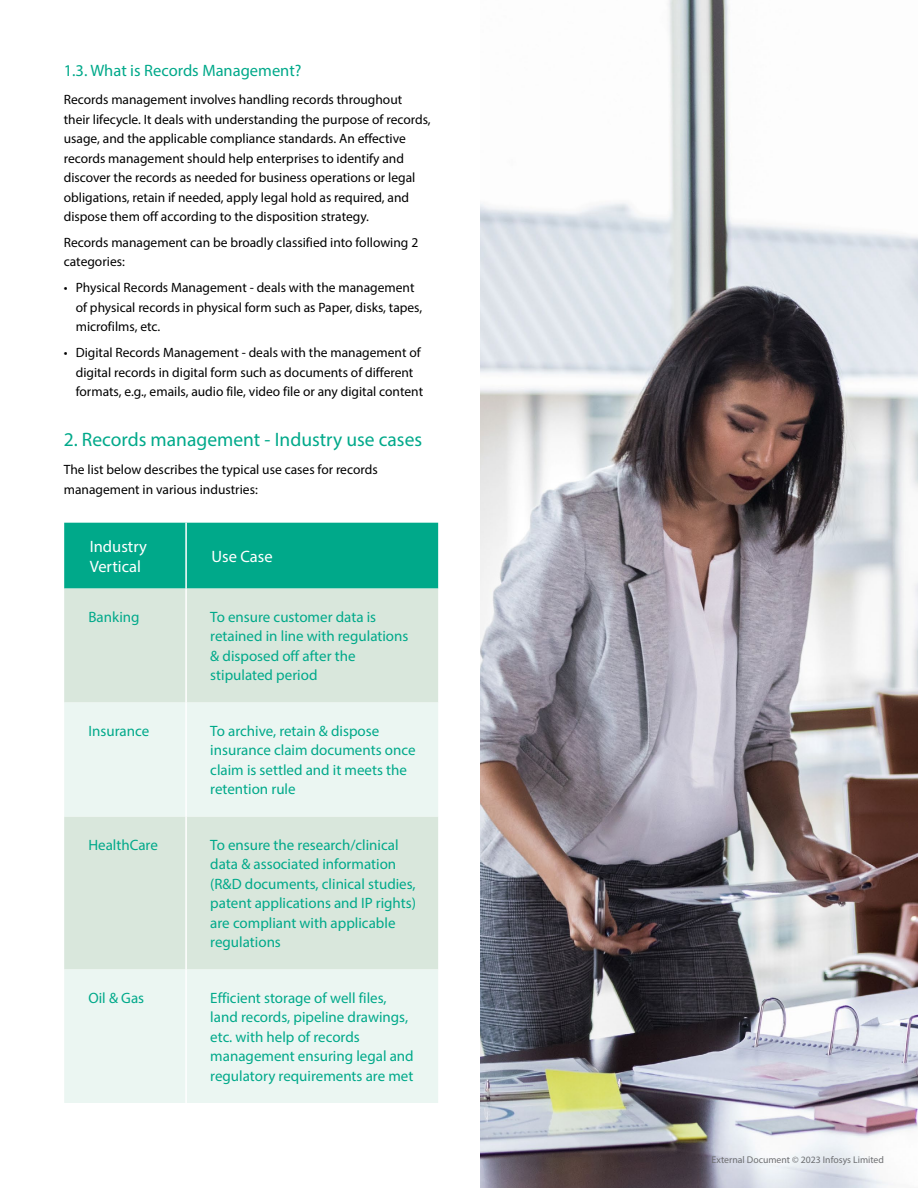
<style>
.page{position:relative;width:918px;height:1188px;background:#fff}
.page>*{position:absolute;margin:0;border:0;box-sizing:border-box;transform-origin:0 0}
.t1{font:19.5px "Myriad Pro";color:#00a98a}
.t2{font:16.5px "Myriad Pro";color:#00a98a}
.t3{font:16.5px/19.5px "Myriad Pro";color:#fff}
.t4{font:15px/19.5px "Myriad Pro";color:#00a98a}
.t5{font:13.5px/19.5px "Myriad Pro";color:#000}
.t6{font:9.75px "Myriad Pro";color:#6d6e71}
</style>
<div class="page">
<div style="left:64px;top:523px;width:374px;height:66px;background:#00a98a"></div>
<div style="left:64px;top:589px;width:374px;height:114px;background:#d9e7dc"></div>
<svg style="left:64px;top:703px;width:374px;height:400px;background:#e4f0e9"></svg>
<hr style="left:185px;top:523px;width:2px;height:66px;background:#fff">
<hr style="left:185px;top:589px;width:2px;height:114px;background:#fff">
<hr style="left:185px;top:703px;width:2px;height:114px;background:#fff">
<hr style="left:185px;top:817px;width:2px;height:152px;background:#fff">
<hr style="left:185px;top:969px;width:2px;height:134px;background:#fff">
<img style="left:480px;top:0;width:438px;height:1188px">
<p class="t2" style="left:64px;top:60px;width:239px">1.3. What is Records Management?</p>
<p class="t5" style="left:64px;top:90px;width:368px">Records management involves handling records throughout their lifecycle. It deals with understanding the purpose of records, usage, and the applicable compliance standards. An effective records management should help enterprises to identify and discover the records as needed for business operations or legal obligations, retain if needed, apply legal hold as required, and dispose them off according to the disposition strategy.</p>
<p class="t5" style="left:64px;top:233px;width:356px">Records management can be broadly classified into following 2 categories:</p>
<p class="t5" style="left:76px;top:278px;width:348px;text-indent:-12px">• Physical Records Management - deals with the management of physical records in physical form such as Paper, disks, tapes, microfilms, etc.</p>
<p class="t5" style="left:76px;top:343px;width:349px;text-indent:-12px">• Digital Records Management - deals with the management of digital records in digital form such as documents of different formats, e.g., emails, audio file, video file or any digital content</p>
<h1 class="t1" style="left:64px;top:428px;width:360px">2. Records management - Industry use cases</h1>
<p class="t5" style="left:64px;top:460px;width:315px">The list below describes the typical use cases for records management in various industries:</p>
<p class="t3" style="left:90px;top:537px;width:59px">Industry<br>Vertical</p>
<p class="t3" style="left:212px;top:546px;width:63px">Use Case</p>
<p class="t4" style="left:88px;top:607px;width:53px">Banking</p>
<p class="t4" style="left:210px;top:607px;width:200px">To ensure customer data is retained in line with regulations &amp; disposed off after the stipulated period</p>
<p class="t4" style="left:88px;top:721px;width:62px">Insurance</p>
<p class="t4" style="left:210px;top:721px;width:207px">To archive, retain &amp; dispose insurance claim documents once claim is settled and it meets the retention rule</p>
<p class="t4" style="left:88px;top:835px;width:71px">HealthCare</p>
<p class="t4" style="left:210px;top:835px;width:207px">To ensure the research/clinical data &amp; associated information (R&amp;D documents, clinical studies, patent applications and IP rights) are compliant with applicable regulations</p>
<p class="t4" style="left:88px;top:988px;width:57px">Oil &amp; Gas</p>
<p class="t4" style="left:210px;top:988px;width:205px">Efficient storage of well files, land records, pipeline drawings, etc. with help of records management ensuring legal and regulatory requirements are met</p>
<p class="t6" style="left:712px;top:1154px;width:174px">External Document © 2023 Infosys Limited</p>
</div>
